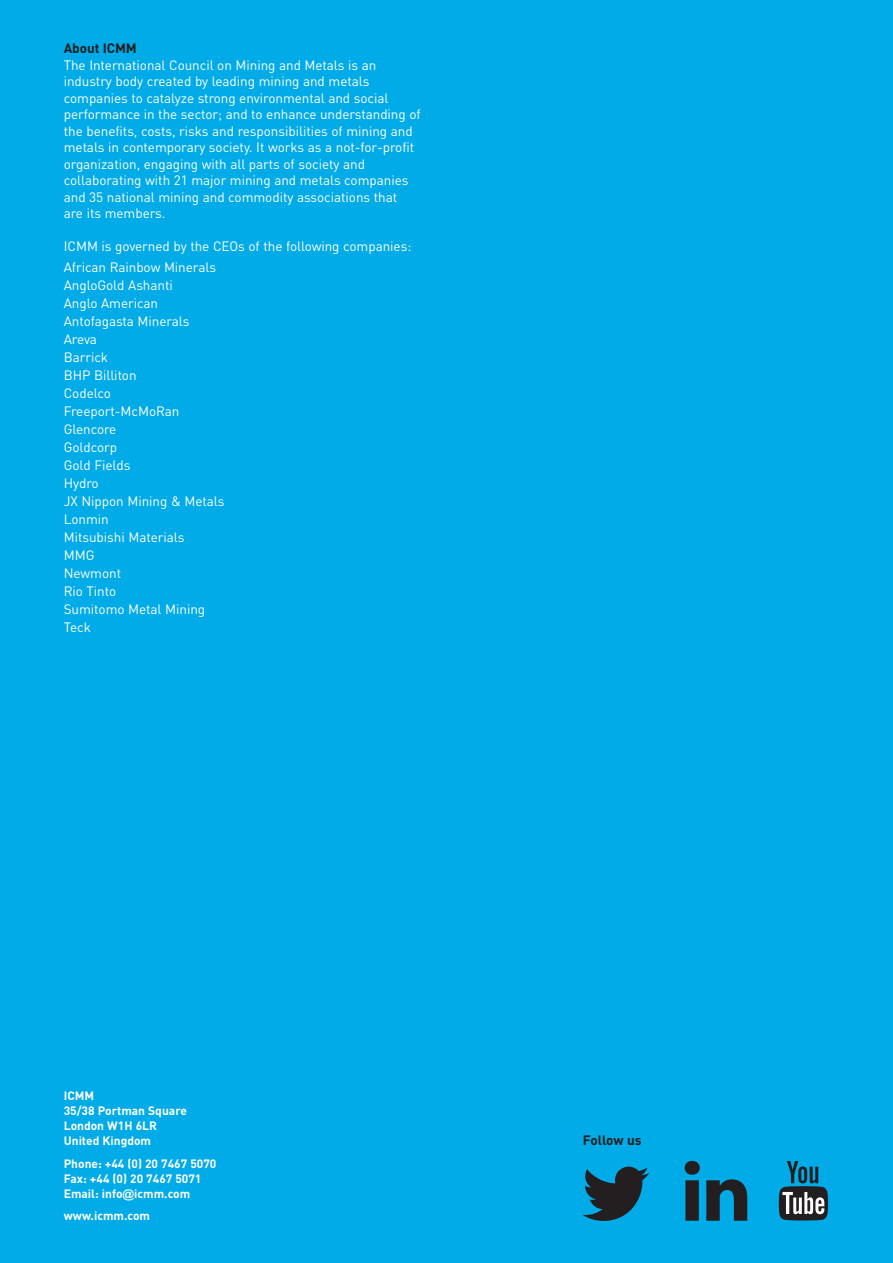
<style>
.page{position:relative;width:893px;height:1263px;background:#00abe7}
.page>*{position:absolute;margin:0;border:0;box-sizing:border-box;transform-origin:0 0}
.t1{font:13.5px/18px "DIN";letter-spacing:-.005em;color:#fff}
.t2{font:700 13.5px "DIN";letter-spacing:-.005em;color:#231f20}
.t3{font:700 12px/15px "DIN";color:#fff}
.s1{font-family:"Arial"}
</style>
<div class="page">
<svg style="left:582px;top:1166px;width:67px;height:55px"></svg>
<svg style="left:685px;top:1161px;width:15px;height:60px"></svg>
<svg style="left:706px;top:1179px;width:41px;height:42px"></svg>
<svg style="left:779px;top:1161px;width:49px;height:59px"></svg>
<p class="t2" style="left:64px;top:41px;width:75px">About ICMM</p>
<p class="t1" style="left:64px;top:57px;width:358px;line-height:16.5px">The International Council on Mining and Metals is an industry body created by leading mining and metals companies to catalyze strong environmental and social performance in the sector; and to enhance understanding of the benefits, costs, risks and responsibilities of mining and metals in contemporary society. It works as a not-for-profit organization, engaging with all parts of society and collaborating with 21 major mining and metals companies and 35 national mining and commodity associations that<br>are its members.</p>
<p class="t1" style="left:64px;top:236px;width:349px;line-height:21px">ICMM is governed by the CEOs of the following companies:<br>African Rainbow Minerals</p>
<p class="t1" style="left:64px;top:277px;width:162px">AngloGold Ashanti<br>Anglo American<br>Antofagasta Minerals<br>Areva<br>Barrick<br>BHP Billiton<br>Codelco<br>Freeport-McMoRan<br>Glencore<br>Goldcorp<br>Gold Fields<br>Hydro<br>JX Nippon Mining &amp; Metals<br>Lonmin<br>Mitsubishi Materials<br>MMG<br>Newmont<br>Rio Tinto<br>Sumitomo Metal Mining<br>Teck</p>
<p class="t3" style="left:64px;top:1089px;width:125px">ICMM<br>35/38 Portman Square<br>London W1H 6LR<br>United Kingdom</p>
<p class="t3" style="left:64px;top:1156px;width:154px">Phone: +44 (0) 20 7467 5070<br>Fax: +44 (0) 20 7467 5071<br>Email: info<span class="s1">@</span>icmm.com</p>
<p class="t3" style="left:64px;top:1209px;width:88px">www.icmm.com</p>
<p class="t2" style="left:583px;top:1132px;width:60px">Follow us</p>
</div>
